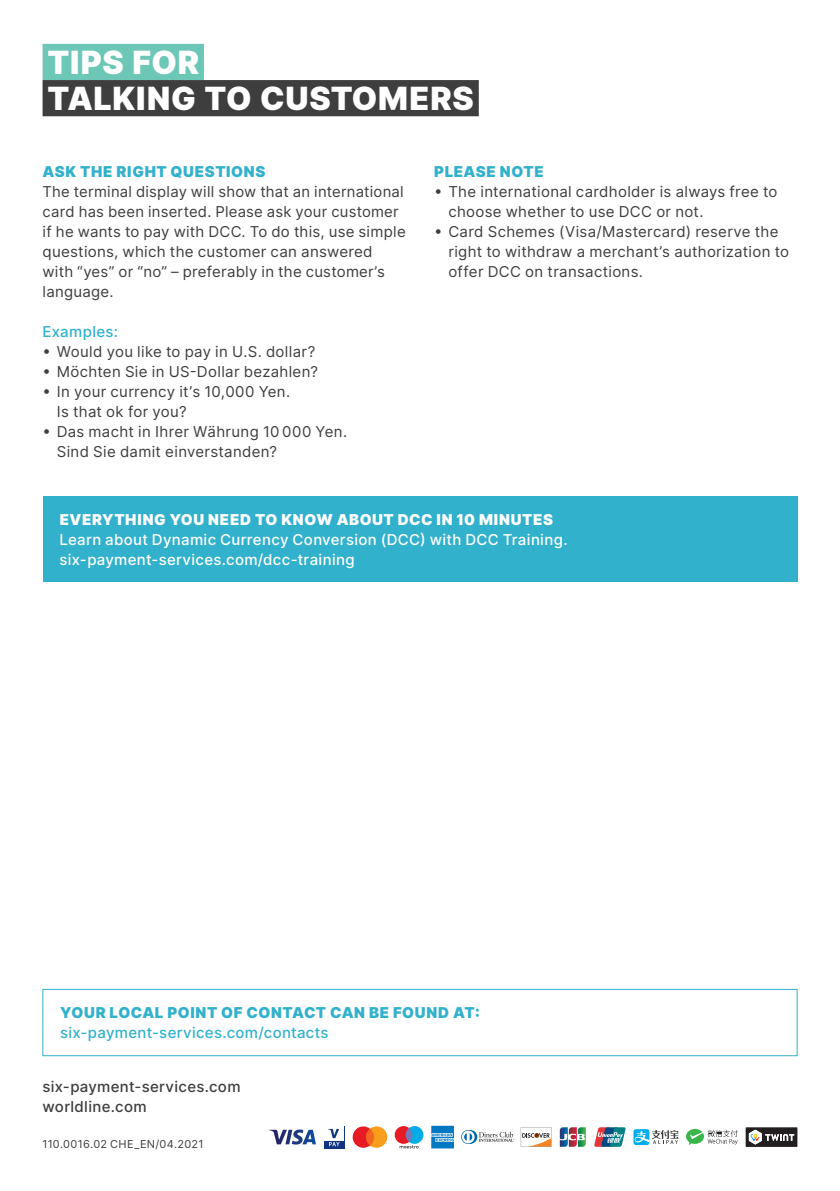
<style>
.page{position:relative;width:840px;height:1191px;background:#fff}
.page>*{position:absolute;margin:0;border:0;box-sizing:border-box;transform-origin:0 0}
.t1{font:900 32px/36.2px "Inter";letter-spacing:.02em;color:#fff}
.t2{font:15px/20px "Inter";letter-spacing:.015em;color:#3e3e3f}
.t3{font:500 15px/20px "Inter";letter-spacing:.02em;color:#fff}
.t4{font:900 15px "Inter";letter-spacing:.035em;color:#32b1cc}
.t5{font:900 15px "Inter";letter-spacing:.04em;color:#fff}
.t6{font:500 15px "Inter";letter-spacing:.02em;color:#32b1cc}
.t7{font:500 15px/20px "Inter";letter-spacing:.02em;color:#3e3e3f}
.t8{font:11px "Inter";letter-spacing:.02em;color:#3e3e3f}
</style>
<div class="page">
<div style="left:43px;top:496px;width:754px;height:85px;background:#32b1cc"></div>
<div style="left:43px;top:44px;width:161px;height:36px;background:#6cc7b6"></div>
<div style="left:43px;top:80px;width:435px;height:36px;background:#3e3e3f"></div>
<svg style="left:431px;top:1125px;width:23px;height:23px"></svg>
<svg style="left:559px;top:1127px;width:26px;height:19px"></svg>
<svg style="left:269px;top:1129px;width:47px;height:15px"></svg>
<svg style="left:461px;top:1130px;width:52px;height:14px"></svg>
<svg style="left:520px;top:1127px;width:31px;height:19px"></svg>
<svg style="left:324px;top:1141px;width:20px;height:7px"></svg>
<svg style="left:328px;top:1129px;width:11px;height:17px"></svg>
<svg style="left:745px;top:1127px;width:52px;height:19px"></svg>
<svg style="left:594px;top:1127px;width:31px;height:19px"></svg>
<div style="left:633px;top:1129px;width:16px;height:16px;background:#00aeef;border-radius:3px"></div>
<svg style="left:633px;top:1130px;width:45px;height:13px"></svg>
<svg style="left:686px;top:1129px;width:51px;height:15px"></svg>
<svg style="left:394px;top:1126px;width:29px;height:22px"></svg>
<svg style="left:352px;top:1126px;width:35px;height:21px"></svg>
<div style="left:43px;top:989px;width:754px;height:67px;border:1px solid #32b1cc"></div>
<h1 class="t1" style="left:48px;top:43px;width:427px">TIPS FOR<br>TALKING TO CUSTOMERS</h1>
<p class="t4" style="left:43px;top:160px;width:224px">ASK THE RIGHT QUESTIONS</p>
<p class="t2" style="left:43px;top:181px;width:364px">The terminal display will show that an international card has been inserted. Please ask your customer if he wants to pay with DCC. To do this, use simple questions, which the customer can answered with “yes” or “no” – preferably in the customer’s language.</p>
<p class="t6" style="left:43px;top:320px;width:77px">Examples:</p>
<p class="t2" style="left:43px;top:341px;width:274px">• Would you like to pay in U.S. dollar?</p>
<p class="t2" style="left:43px;top:361px;width:277px">• Möchten Sie in US-Dollar bezahlen?</p>
<p class="t2" style="left:57px;top:381px;width:235px;text-indent:-14px">• In your currency it’s 10,000 Yen.<br>Is that ok for you?</p>
<p class="t2" style="left:57px;top:421px;width:292px;text-indent:-14px">• Das macht in Ihrer Währung 10 000 Yen.<br>Sind Sie damit einverstanden?</p>
<p class="t4" style="left:434px;top:160px;width:111px">PLEASE NOTE</p>
<p class="t2" style="left:448px;top:181px;width:330px;text-indent:-14px">• The international cardholder is always free to choose whether to use DCC or not.</p>
<p class="t2" style="left:448px;top:221px;width:342px;text-indent:-14px">• Card Schemes (Visa/Mastercard) reserve the right to withdraw a merchant’s authorization to offer DCC on transactions.</p>
<p class="t5" style="left:60px;top:508px;width:494px">EVERYTHING YOU NEED TO KNOW ABOUT DCC IN 10 MINUTES</p>
<p class="t3" style="left:60px;top:529px;width:509px">Learn about Dynamic Currency Conversion (DCC) with DCC Training. six-payment-services.com/dcc-training</p>
<p class="t4" style="left:60px;top:1001px;width:421px">YOUR LOCAL POINT OF CONTACT CAN BE FOUND AT:</p>
<p class="t6" style="left:60px;top:1021px;width:270px">six-payment-services.com/contacts</p>
<p class="t7" style="left:43px;top:1076px;width:199px">six-payment-services.com worldline.com</p>
<p class="t8" style="left:43px;top:1136px;width:162px">110.0016.02 CHE_EN/04.2021</p>
</div>
